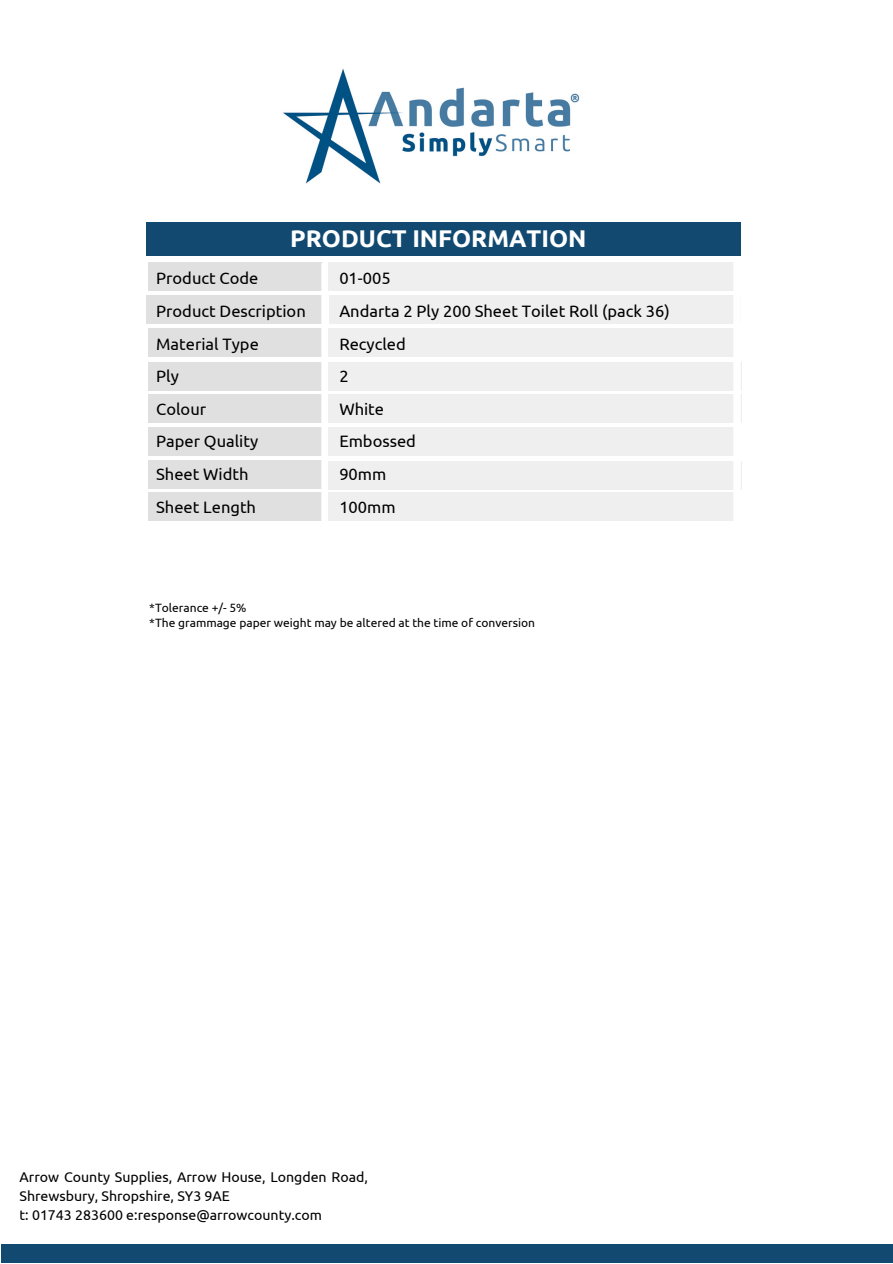
<style>
.page{position:relative;width:893px;height:1264px;background:#fff}
.page>*{position:absolute;margin:0;border:0;box-sizing:border-box;transform-origin:0 0}
.t1{font:700 24.15px "Ubuntu";color:#fff}
.t2{font:16.5px/32.5px "Ubuntu";color:#000}
.t3{font:14.1px/19px "Ubuntu";color:#000}
.t4{font:12px/15px "Ubuntu";color:#000}
</style>
<div class="page">
<div style="left:146px;top:222px;width:594px;height:33px;background:#114970"></div>
<div style="left:1px;top:1244px;width:891px;height:18px;background:#114970"></div>
<img style="left:283px;top:69px;width:297px;height:115px">
<h1 class="t1" style="left:290px;top:224px;width:298px">PRODUCT INFORMATION</h1>
<p class="t2" style="left:156px;top:262px;width:151px">Product Code<br>Product Description<br>Material Type<br>Ply<br>Colour<br>Paper Quality<br>Sheet Width<br>Sheet Length</p>
<p class="t2" style="left:339px;top:262px;width:332px">01-005<br>Andarta 2 Ply 200 Sheet Toilet Roll (pack 36)<br>Recycled<br>2<br>White<br>Embossed<br>90mm<br>100mm</p>
<p class="t4" style="left:149px;top:600px;width:387px">*Tolerance +/- 5%<br>*The grammage paper weight may be altered at the time of conversion</p>
<p class="t3" style="left:20px;top:1167px;width:350px">Arrow County Supplies, Arrow House, Longden Road,<br>Shrewsbury, Shropshire, SY3 9AE<br>t: 01743 283600 e:response@arrowcounty.com</p>
</div>
